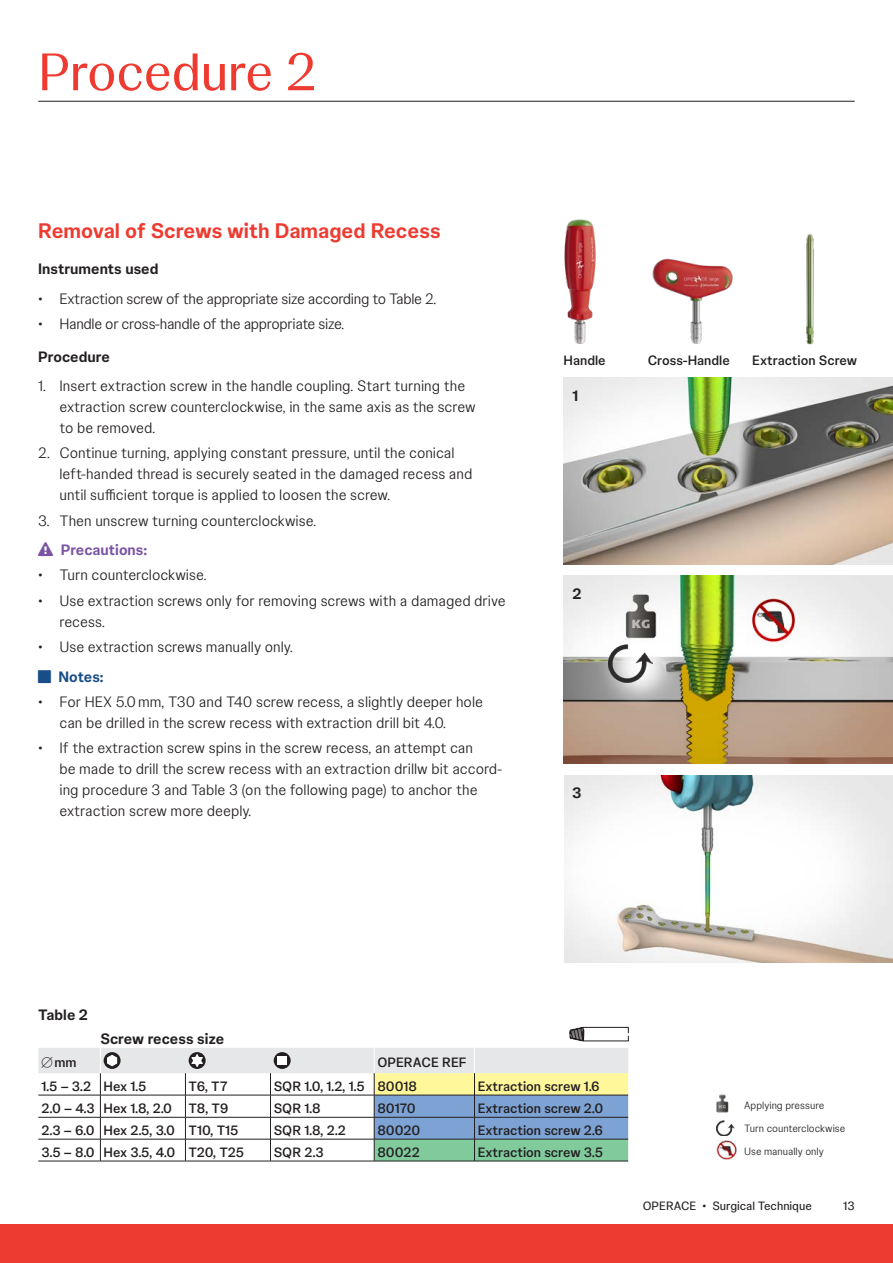
<style>
.page{position:relative;width:893px;height:1263px;background:#fff}
.page>*{position:absolute;margin:0;border:0;box-sizing:border-box;transform-origin:0 0}
.Headline{font:52.5px "Johnson Display";color:#ee3b31}
.Step_Number_Subhead{font:700 21px "Johnson Text";color:#ee3b31}
.t1{font:300 15px/21px "Johnson Text";color:#231f20}
.t2{font:300 15px "Johnson Text";letter-spacing:-.02em;color:#231f20}
.Paragraph_Header{font:700 15px "Johnson Text";color:#231f20}
.t3{font:700 15px "Johnson Text";color:#7a53a2}
.t4{font:700 15px "Johnson Text";letter-spacing:-.005em;color:#184d87}
.t5{font:500 13.5px "Johnson Text";color:#231f20}
.t6{font:12px "Johnson Text";color:#231f20}
.Body_Copy{font:300 10.5px "Johnson Text";color:#231f20}
.s1{font-family:"Universal Newswith Comm Pi";font-weight:400}
</style>
<div class="page">
<svg style="left:570px;top:1027px;width:59px;height:14px"></svg>
<img style="left:564px;top:219px;width:32px;height:125px">
<img style="left:652px;top:258px;width:80px;height:86px">
<img style="left:564px;top:378px;width:329px;height:187px">
<img style="left:564px;top:576px;width:329px;height:187px">
<img style="left:609px;top:642px;width:43px;height:43px">
<img style="left:806px;top:233px;width:8px;height:112px">
<img style="left:564px;top:775px;width:329px;height:187px">
<hr style="left:38px;top:1161px;width:62px;height:1px;background:#231f20">
<hr style="left:100px;top:1161px;width:85px;height:1px;background:#231f20">
<hr style="left:185px;top:1161px;width:85px;height:1px;background:#231f20">
<hr style="left:270px;top:1161px;width:104px;height:1px;background:#231f20">
<hr style="left:374px;top:1161px;width:100px;height:1px;background:#231f20">
<hr style="left:474px;top:1161px;width:154px;height:1px;background:#231f20">
<svg style="left:38px;top:1048px;width:590px;height:113px"></svg>
<svg style="left:274px;top:1052px;width:17px;height:17px"></svg>
<div style="left:278px;top:1056px;width:9px;height:9px;background:#fff"></div>
<img style="left:717px;top:1094px;width:12px;height:19px">
<img style="left:717px;top:1120px;width:17px;height:16px">
<img style="left:717px;top:1140px;width:20px;height:19px">
<hr style="left:38px;top:101px;width:817px;height:1px;background:#231f20">
<div style="left:0;top:1225px;width:893px;height:38px;background:#ee3b31"></div>
<p class="Headline" style="left:38px;top:33px;width:280px">Procedure 2</p>
<p class="Step_Number_Subhead" style="left:38px;top:214px;width:404px">Removal of Screws with Damaged Recess</p>
<p class="Paragraph_Header" style="left:38px;top:257px;width:122px">Instruments used</p>
<p class="t2" style="left:38px;top:288px;width:400px">• Extraction screw of the appropriate size according to Table 2.</p>
<p class="t2" style="left:38px;top:313px;width:308px">• Handle or cross-handle of the appropriate size.</p>
<p class="Paragraph_Header" style="left:38px;top:345px;width:73px">Procedure</p>
<p class="t1" style="left:60px;top:375px;width:418px;text-indent:-21px">1. Insert extraction screw in the handle coupling. Start turning the extraction screw counterclockwise, in the same axis as the screw to be removed.</p>
<p class="t1" style="left:60px;top:442px;width:414px;text-indent:-21px">2. Continue turning, applying constant pressure, until the conical left-handed thread is securely seated in the damaged recess and until sufficient torque is applied to loosen the screw.</p>
<p class="t1" style="left:38px;top:509px;width:280px">3. Then unscrew turning counterclockwise.</p>
<p class="t3" style="left:38px;top:538px;width:111px">▼ Precautions:</p>
<p class="t1" style="left:38px;top:564px;width:170px">• Turn counterclockwise.</p>
<p class="t1" style="left:60px;top:589px;width:448px;text-indent:-21px">• Use extraction screws only for removing screws with a damaged drive recess.</p>
<p class="t1" style="left:38px;top:635px;width:256px">• Use extraction screws manually only.</p>
<p class="t4" style="left:59px;top:664px;width:47px">Notes:</p>
<p class="t1" style="left:60px;top:690px;width:425px;text-indent:-21px">• For HEX 5.0mm, T30 and T40 screw recess, a slightly deeper hole can be drilled in the screw recess with extraction drill bit 4.0.</p>
<p class="t1" style="left:60px;top:736px;width:444px;text-indent:-21px">• If the extraction screw spins in the screw recess, an attempt can<br>be made to drill the screw recess with an extraction drillw bit accord&shy;ing procedure 3 and Table 3 (on the following page) to anchor the extraction screw more deeply.</p>
<p class="t5" style="left:564px;top:350px;width:44px">Handle</p>
<p class="t5" style="left:648px;top:350px;width:83px">Cross-Handle</p>
<p class="t5" style="left:752px;top:350px;width:106px">Extraction Screw</p>
<p class="Paragraph_Header" style="left:572px;top:384px;width:7px">1</p>
<p class="Paragraph_Header" style="left:572px;top:582px;width:11px">2</p>
<p class="Paragraph_Header" style="left:572px;top:781px;width:11px">3</p>
<p class="Paragraph_Header" style="left:38px;top:1002px;width:51px">Table 2</p>
<p class="Paragraph_Header" style="left:100px;top:1026px;width:125px">Screw recess size</p>
<p class="t5" style="left:42px;top:1052px;width:37px"><span class="s1">B</span>mm</p>
<p class="t5" style="left:377px;top:1052px;width:91px">OPERACE REF</p>
<p class="t5" style="left:42px;top:1076px;width:51px">1.5 – 3.2</p>
<p class="t5" style="left:104px;top:1076px;width:44px">Hex 1.5</p>
<p class="t5" style="left:189px;top:1076px;width:40px">T6, T7</p>
<p class="t5" style="left:274px;top:1076px;width:93px">SQR 1.0, 1.2, 1.5</p>
<p class="t5" style="left:377px;top:1076px;width:41px">80018</p>
<p class="t5" style="left:478px;top:1076px;width:123px">Extraction screw 1.6</p>
<p class="t5" style="left:42px;top:1098px;width:55px">2.0 – 4.3</p>
<p class="t5" style="left:104px;top:1098px;width:70px">Hex 1.8, 2.0</p>
<p class="t5" style="left:189px;top:1098px;width:41px">T8, T9</p>
<p class="t5" style="left:274px;top:1098px;width:48px">SQR 1.8</p>
<p class="t5" style="left:377px;top:1098px;width:40px">80170</p>
<p class="t5" style="left:478px;top:1098px;width:127px">Extraction screw 2.0</p>
<p class="t5" style="left:42px;top:1120px;width:55px">2.3 – 6.0</p>
<p class="t5" style="left:104px;top:1120px;width:73px">Hex 2.5, 3.0</p>
<p class="t5" style="left:189px;top:1120px;width:51px">T10, T15</p>
<p class="t5" style="left:274px;top:1120px;width:74px">SQR 1.8, 2.2</p>
<p class="t5" style="left:377px;top:1120px;width:45px">80020</p>
<p class="t5" style="left:478px;top:1120px;width:127px">Extraction screw 2.6</p>
<p class="t5" style="left:42px;top:1142px;width:55px">3.5 – 8.0</p>
<p class="t5" style="left:104px;top:1142px;width:73px">Hex 3.5, 4.0</p>
<p class="t5" style="left:189px;top:1142px;width:57px">T20, T25</p>
<p class="t5" style="left:274px;top:1142px;width:51px">SQR 2.3</p>
<p class="t5" style="left:377px;top:1142px;width:44px">80022</p>
<p class="t5" style="left:478px;top:1142px;width:127px">Extraction screw 3.5</p>
<p class="Body_Copy" style="left:744px;top:1098px;width:81px">Applying pressure</p>
<p class="Body_Copy" style="left:744px;top:1121px;width:103px">Turn counterclockwise</p>
<p class="Body_Copy" style="left:744px;top:1144px;width:81px">Use manually only</p>
<p class="t6" style="left:643px;top:1197px;width:171px">OPERACE • Surgical Technique</p>
<p class="t6" style="left:843px;top:1197px;width:13px">13</p>
</div>
